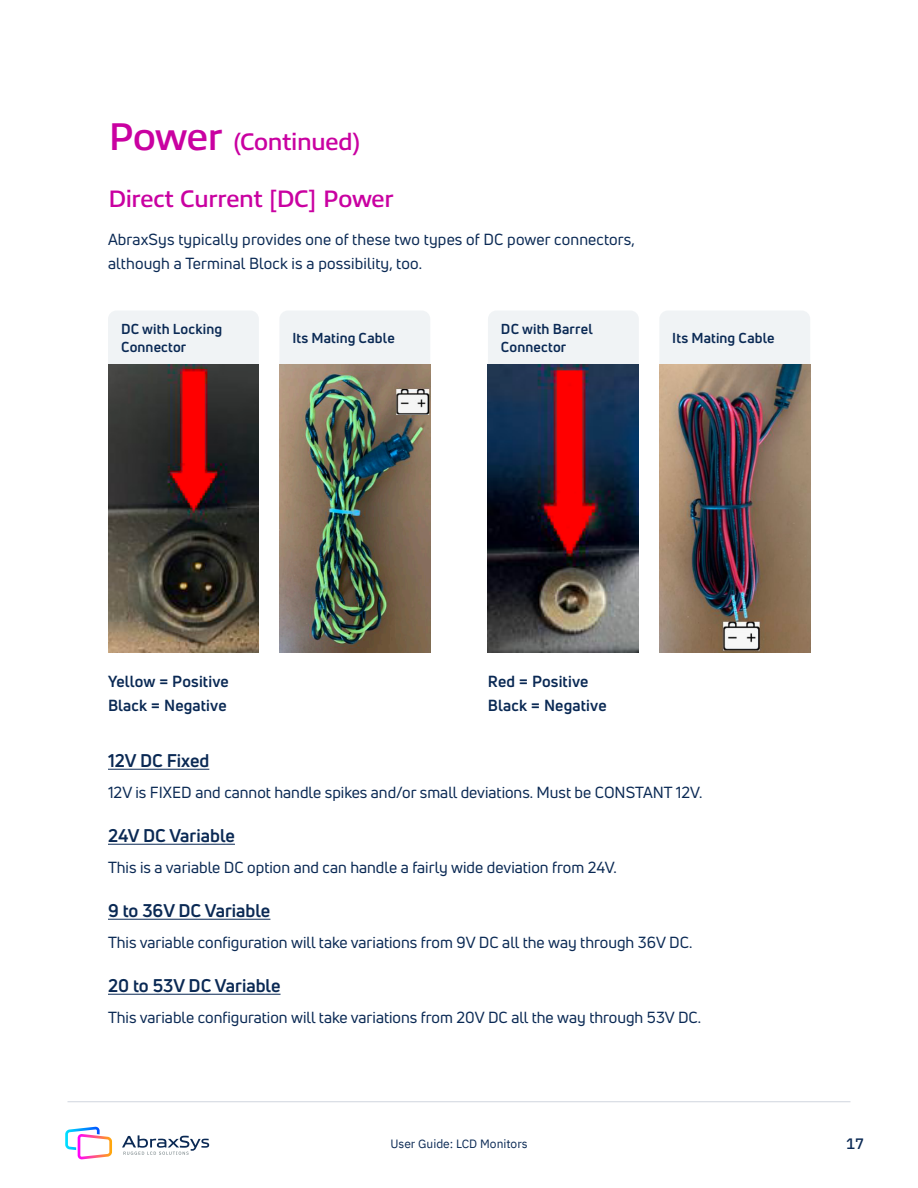
<style>
.page{position:relative;width:918px;height:1188px;background:#fff}
.page>*{position:absolute;margin:0;border:0;box-sizing:border-box;transform-origin:0 0}
.Paragraph_9pt{font:600 24px "Allumi Std";letter-spacing:-.03em;color:#c901a1}
.Paragraph_9pt-2{font:700 18px "Uni Neue";color:#0a2954}
.Paragraph_9pt-3{font:15.75px/24px "Uni Neue";color:#0a2954}
.Paragraph_9pt-4{font:700 15.75px/24px "Uni Neue";letter-spacing:.01em;color:#0a2954}
.t1{font:500 15px "IBM Plex Sans";color:#0a2954}
.Paragraph_10pt{font:700 14.1px/18.9px "Uni Neue";letter-spacing:.01em;color:#0a2954}
.t2{font:12px "IBM Plex Sans";color:#0a2954}
.s1{font-size:39px}
</style>
<div class="page">
<hr style="left:68px;top:1101px;width:783px;height:1px;background:#0a2954">
<svg style="left:122px;top:1135px;width:87px;height:20px"></svg>
<svg style="left:65px;top:1127px;width:47px;height:32px"></svg>
<div style="left:108px;top:311px;width:151px;height:77px;background:#f0f3f5;border-radius:8px"></div>
<div style="left:488px;top:311px;width:151px;height:77px;background:#f0f3f5;border-radius:8px"></div>
<div style="left:659px;top:311px;width:151px;height:77px;background:#f0f3f5;border-radius:8px"></div>
<div style="left:279px;top:311px;width:151px;height:77px;background:#f0f3f5;border-radius:8px"></div>
<img style="left:108px;top:365px;width:151px;height:288px">
<img style="left:279px;top:365px;width:151px;height:288px">
<img style="left:488px;top:365px;width:151px;height:288px">
<img style="left:659px;top:365px;width:151px;height:288px">
<hr style="left:108px;top:769px;width:101px;height:1px;background:#0a2954">
<hr style="left:108px;top:844px;width:127px;height:1px;background:#0a2954">
<hr style="left:108px;top:919px;width:162px;height:1px;background:#0a2954">
<hr style="left:108px;top:994px;width:173px;height:1px;background:#0a2954">
<p class="Paragraph_9pt" style="left:108px;top:129px;width:254px"><span class="s1">Power</span> (Continued)</p>
<p class="Paragraph_9pt" style="left:108px;top:186px;width:287px">Direct Current [DC] Power</p>
<p class="Paragraph_9pt-3" style="left:108px;top:227px;width:528px">AbraxSys typically provides one of these two types of DC power connectors, although a Terminal Block is a possibility, too.</p>
<p class="Paragraph_10pt" style="left:121px;top:319px;width:103px">DC with Locking<br>Connector</p>
<p class="Paragraph_10pt" style="left:501px;top:319px;width:93px">DC with Barrel<br>Connector</p>
<p class="Paragraph_10pt" style="left:292px;top:328px;width:104px">Its Mating Cable</p>
<p class="Paragraph_10pt" style="left:672px;top:328px;width:104px">Its Mating Cable</p>
<p class="Paragraph_9pt-4" style="left:108px;top:669px;width:122px">Yellow = Positive<br>Black = Negative</p>
<p class="Paragraph_9pt-4" style="left:488px;top:669px;width:120px">Red = Positive<br>Black = Negative</p>
<p class="Paragraph_9pt-2" style="left:108px;top:749px;width:103px">12V DC Fixed</p>
<p class="Paragraph_9pt-3" style="left:108px;top:780px;width:596px">12V is FIXED and cannot handle spikes and/or small deviations. Must be CONSTANT 12V.</p>
<p class="Paragraph_9pt-2" style="left:108px;top:824px;width:128px">24V DC Variable</p>
<p class="Paragraph_9pt-3" style="left:108px;top:855px;width:510px">This is a variable DC option and can handle a fairly wide deviation from 24V.</p>
<p class="Paragraph_9pt-2" style="left:108px;top:899px;width:164px">9 to 36V DC Variable</p>
<p class="Paragraph_9pt-3" style="left:108px;top:930px;width:586px">This variable configuration will take variations from 9V DC all the way through 36V DC.</p>
<p class="Paragraph_9pt-2" style="left:108px;top:974px;width:174px">20 to 53V DC Variable</p>
<p class="Paragraph_9pt-3" style="left:108px;top:1005px;width:595px">This variable configuration will take variations from 20V DC all the way through 53V DC.</p>
<p class="t2" style="left:390px;top:1134px;width:139px">User Guide: LCD Monitors</p>
<p class="t1" style="left:846px;top:1132px;width:19px">17</p>
</div>
